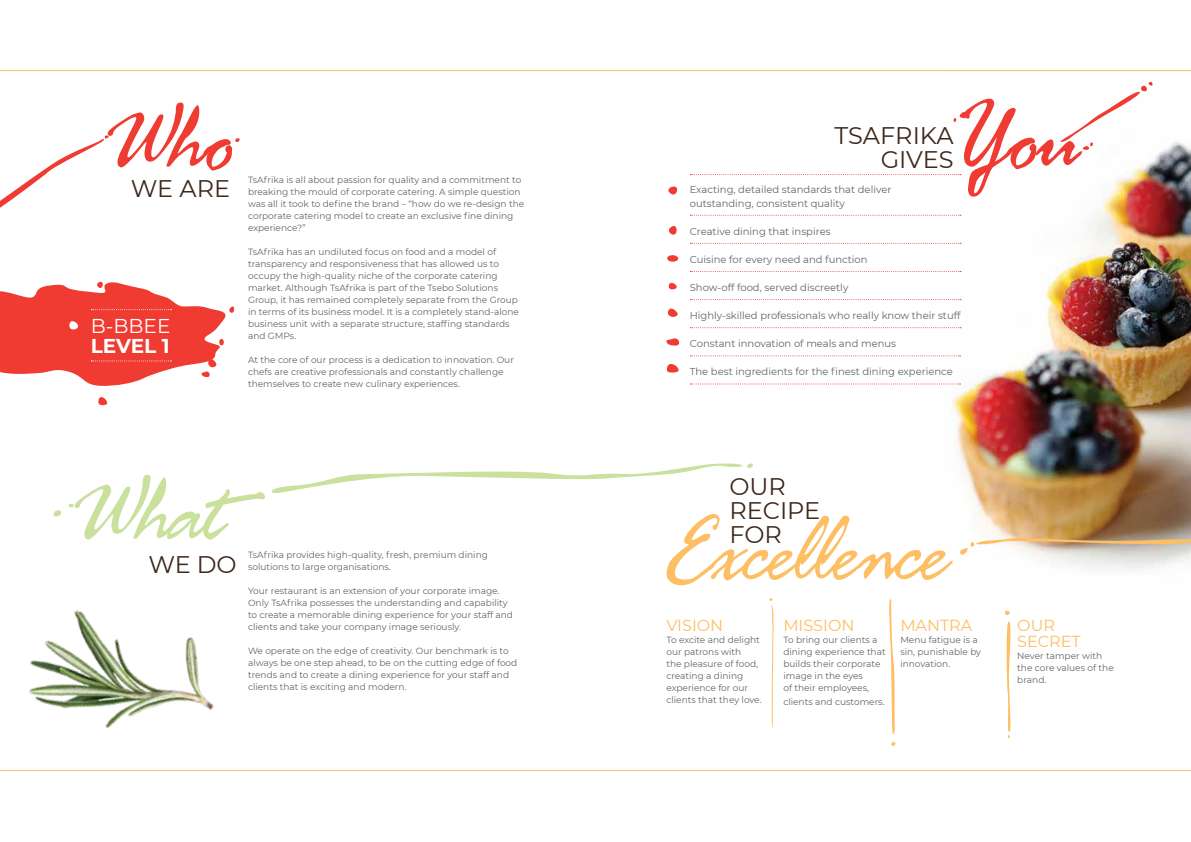
<style>
.page{position:relative;width:1191px;height:842px;background:#fff}
.page>*{position:absolute;margin:0;border:0;box-sizing:border-box;transform-origin:0 0}
.t1{font:96.8px "Fresh Script";color:#fdbe64}
.t2{font:96.8px "Fresh Script";color:#ef3b32}
.t3{font:96.8px "Fresh Script";color:#c9e19d}
.t4{font:24px/24px "Montserrat";color:#3e271b}
.t5{font:20px "Montserrat";color:#fff}
.t6{font:700 20px "Montserrat";letter-spacing:-.005em;color:#fff}
.t7{font:16px/16px "Montserrat";color:#fdbe64}
.t8{font:10px/14px "Montserrat";color:#636466}
.t9{font:9px/12px "Montserrat";color:#636466}
</style>
<div class="page">
<img style="left:940px;top:71px;width:251px;height:499px">
<hr style="left:0;top:770px;width:1191px;height:1px;background:#fdbe64">
<hr style="left:0;top:70px;width:1191px;height:1px;background:#fdbe64">
<svg style="left:235px;top:138px;width:5px;height:4px"></svg>
<svg style="left:53px;top:510px;width:8px;height:7px"></svg>
<svg style="left:68px;top:504px;width:6px;height:4px"></svg>
<svg style="left:271px;top:463px;width:482px;height:31px"></svg>
<svg style="left:1004px;top:610px;width:7px;height:128px"></svg>
<svg style="left:958px;top:536px;width:233px;height:20px"></svg>
<svg style="left:710px;top:560px;width:7px;height:8px"></svg>
<svg style="left:889px;top:599px;width:7px;height:147px"></svg>
<svg style="left:769px;top:598px;width:5px;height:130px"></svg>
<svg style="left:0;top:135px;width:109px;height:73px"></svg>
<svg style="left:203px;top:146px;width:10px;height:9px"></svg>
<svg style="left:0;top:281px;width:235px;height:125px"></svg>
<svg style="left:953px;top:112px;width:14px;height:10px"></svg>
<svg style="left:1004px;top:146px;width:11px;height:9px"></svg>
<svg style="left:667px;top:255px;width:12px;height:7px"></svg>
<svg style="left:668px;top:226px;width:9px;height:9px"></svg>
<svg style="left:668px;top:282px;width:8px;height:8px"></svg>
<svg style="left:668px;top:186px;width:10px;height:9px"></svg>
<svg style="left:666px;top:338px;width:14px;height:8px"></svg>
<svg style="left:667px;top:308px;width:11px;height:9px"></svg>
<svg style="left:666px;top:364px;width:13px;height:9px"></svg>
<svg style="left:690px;top:215px;width:271px;height:1px"></svg>
<svg style="left:690px;top:174px;width:271px;height:1px"></svg>
<svg style="left:690px;top:271px;width:271px;height:1px"></svg>
<svg style="left:690px;top:243px;width:271px;height:1px"></svg>
<svg style="left:690px;top:327px;width:271px;height:1px"></svg>
<svg style="left:690px;top:299px;width:271px;height:1px"></svg>
<svg style="left:690px;top:383px;width:270px;height:1px"></svg>
<svg style="left:690px;top:355px;width:270px;height:1px"></svg>
<img style="left:0;top:610px;width:240px;height:162px">
<svg style="left:1060px;top:82px;width:92px;height:68px"></svg>
<h1 class="t2" style="left:104px;top:94px;width:127px">Who</h1>
<h2 class="t4" style="left:131px;top:176px;width:101px">WE ARE</h2>
<h3 class="t5" style="left:91px;top:312px;width:81px">B-BBEE</h3>
<h3 class="t6" style="left:91px;top:331px;width:80px">LEVEL 1</h3>
<p class="t9" style="left:248px;top:173px;width:278px">TsAfrika is all about passion for quality and a commitment to breaking the mould of corporate catering. A simple question was all it took to define the brand – “how do we re-design the corporate catering model to create an exclusive fine dining experience?”</p>
<p class="t9" style="left:248px;top:245px;width:272px">TsAfrika has an undiluted focus on food and a model of transparency and responsiveness that has allowed us to occupy the high-quality niche of the corporate catering market. Although TsAfrika is part of the Tsebo Solutions Group, it has remained completely separate from the Group in terms of its business model. It is a completely stand-alone business unit with a separate structure, staffing standards and GMPs.</p>
<p class="t9" style="left:248px;top:353px;width:267px">At the core of our process is a dedication to innovation. Our chefs are creative professionals and constantly challenge themselves to create new culinary experiences.</p>
<h1 class="t3" style="left:71px;top:466px;width:152px">What</h1>
<h2 class="t4" style="left:148px;top:551px;width:90px">WE DO</h2>
<p class="t9" style="left:248px;top:548px;width:241px">TsAfrika provides high-quality, fresh, premium dining solutions to large organisations.</p>
<p class="t9" style="left:248px;top:584px;width:266px">Your restaurant is an extension of your corporate image.<br>Only TsAfrika possesses the understanding and capability to create a memorable dining experience for your staff and clients and take your company image seriously.</p>
<p class="t9" style="left:248px;top:644px;width:271px">We operate on the edge of creativity. Our benchmark is to always be one step ahead, to be on the cutting edge of food trends and to create a dining experience for your staff and clients that is exciting and modern.</p>
<h1 class="t2" style="left:959px;top:92px;width:119px">You</h1>
<h2 class="t4" style="left:834px;top:123px;width:120px;text-align:right">TSAFRIKA<br>GIVES</h2>
<p class="t8" style="left:690px;top:182px;width:203px">Exacting, detailed standards that deliver outstanding, consistent quality</p>
<p class="t8" style="left:690px;top:224px;width:142px">Creative dining that inspires</p>
<p class="t8" style="left:690px;top:252px;width:179px">Cuisine for every need and function</p>
<p class="t8" style="left:690px;top:280px;width:160px">Show-off food, served discreetly</p>
<p class="t8" style="left:690px;top:308px;width:272px">Highly-skilled professionals who really know their stuff</p>
<p class="t8" style="left:690px;top:336px;width:208px">Constant innovation of meals and menus</p>
<p class="t8" style="left:690px;top:364px;width:264px">The best ingredients for the finest dining experience</p>
<h2 class="t4" style="left:729px;top:473px;width:92px">OUR<br>RECIPE<br>FOR</h2>
<h1 class="t1" style="left:666px;top:505px;width:279px">Excellence</h1>
<h3 class="t7" style="left:666px;top:617px;width:58px">VISION</h3>
<p class="t9" style="left:666px;top:634px;width:97px">To excite and delight our patrons with<br>the pleasure of food, creating a dining experience for our clients that they love.</p>
<h3 class="t7" style="left:783px;top:617px;width:73px">MISSION</h3>
<p class="t9" style="left:783px;top:634px;width:104px">To bring our clients a dining experience that builds their corporate image in the eyes<br>of their employees,</p>
<p class="t9" style="left:783px;top:696px;width:103px">clients and customers.</p>
<h3 class="t7" style="left:900px;top:617px;width:73px">MANTRA</h3>
<p class="t9" style="left:900px;top:634px;width:82px">Menu fatigue is a sin, punishable by innovation.</p>
<h3 class="t7" style="left:1017px;top:617px;width:65px">OUR<br>SECRET</h3>
<p class="t9" style="left:1017px;top:650px;width:98px">Never tamper with the core values of the brand.</p>
</div>
